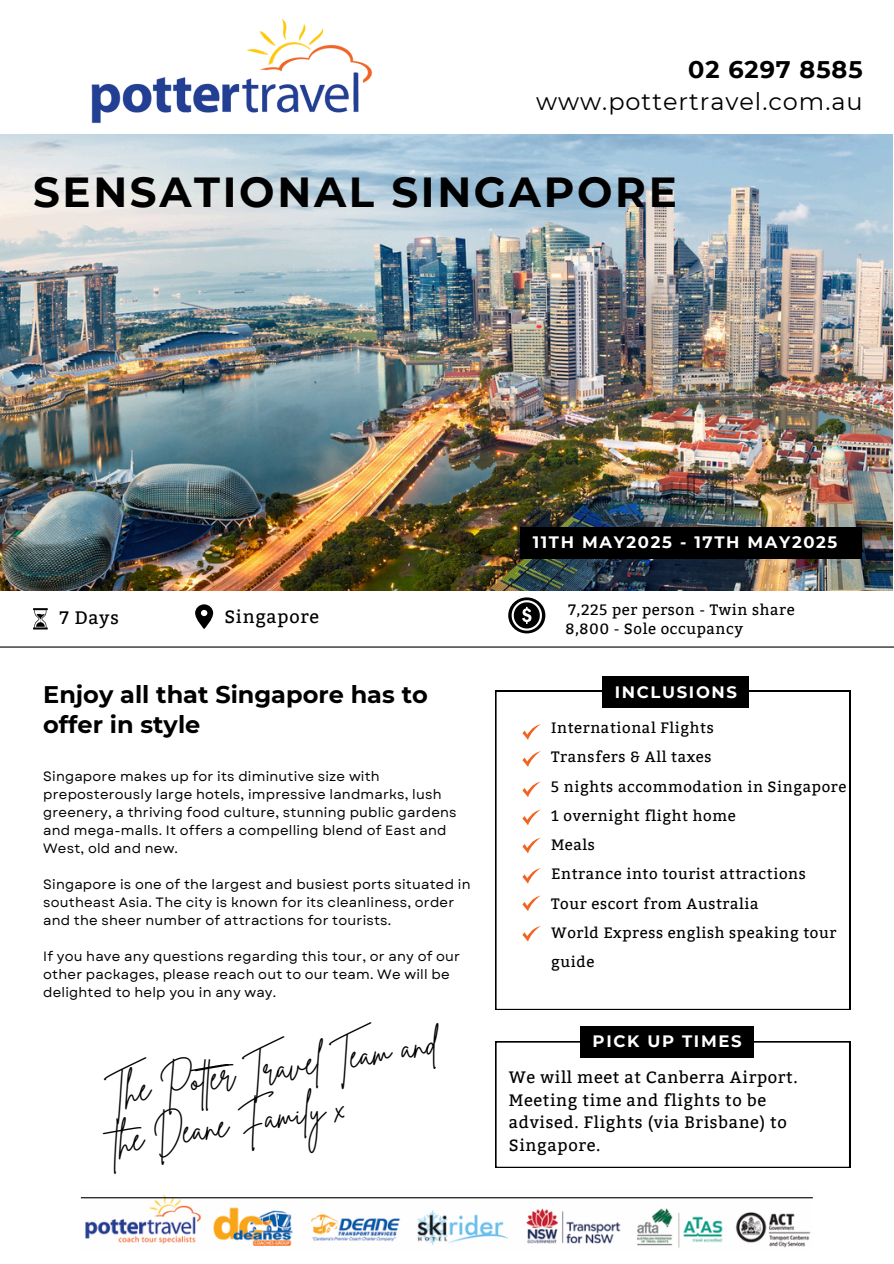
<style>
.page{position:relative;width:894px;height:1264px;background:#fff}
.page>*{position:absolute;margin:0;border:0;box-sizing:border-box;transform-origin:0 0}
.t1{font:700 42px "Montserrat";letter-spacing:.065em;color:#000}
.t2{font:34.65px/48.2px "Brittany Signature";color:#000}
.t3{font:700 24px/29.2px "Montserrat";color:#000}
.t4{font:24px/32.7px "Montserrat";letter-spacing:.04em;color:#000;text-align:right}
.t5{font:18px "Bitter";letter-spacing:.04em;color:#000}
.t6{font:16.5px/22.5px "Bitter";letter-spacing:.04em;color:#000}
.t7{font:700 16.5px "Montserrat";letter-spacing:.1em;color:#fff}
.t8{font:15px/29.2px "Bitter";letter-spacing:.04em;color:#000}
.t9{font:13.5px/18px "Garet";letter-spacing:.015em;color:#000}
.s1{font-weight:700}
</style>
<div class="page">
<img style="left:81px;top:18px;width:304px;height:117px">
<img style="left:81px;top:1194px;width:731px;height:54px">
<hr style="left:81px;top:1197px;width:731px;height:1px;background:#000">
<svg style="left:33px;top:608px;width:15px;height:21px"></svg>
<hr style="left:0;top:646px;width:893px;height:1px;background:#000">
<svg style="left:195px;top:604px;width:18px;height:25px"></svg>
<svg style="left:508px;top:597px;width:37px;height:36px"></svg>
<svg style="left:511px;top:600px;width:31px;height:30px"></svg>
<svg style="left:495px;top:691px;width:354px;height:318px"></svg>
<svg style="left:522px;top:724px;width:18px;height:16px"></svg>
<svg style="left:522px;top:781px;width:18px;height:16px"></svg>
<svg style="left:522px;top:868px;width:18px;height:15px"></svg>
<svg style="left:522px;top:895px;width:18px;height:16px"></svg>
<svg style="left:522px;top:751px;width:18px;height:16px"></svg>
<img style="left:0;top:135px;width:892px;height:455px">
<div style="left:519px;top:527px;width:342px;height:31px;background:#000"></div>
<div style="left:602px;top:676px;width:147px;height:32px;background:#000"></div>
<svg style="left:495px;top:1041px;width:354px;height:126px"></svg>
<div style="left:580px;top:1025px;width:173px;height:32px;background:#000"></div>
<svg style="left:522px;top:925px;width:18px;height:16px"></svg>
<svg style="left:522px;top:837px;width:18px;height:16px"></svg>
<svg style="left:522px;top:809px;width:18px;height:16px"></svg>
<p class="t4" style="left:536px;top:53px;width:328px"><span class="s1">02 6297 8585 </span>www.pottertravel.com.au</p>
<p class="t1" style="left:33px;top:166px;width:645px">SENSATIONAL SINGAPORE</p>
<h5 class="t7" style="left:532px;top:532px;width:306px">11TH MAY2025 - 17TH MAY2025</h5>
<p class="t5" style="left:60px;top:607px;width:60px">7 Days</p>
<p class="t5" style="left:224px;top:606px;width:96px">Singapore</p>
<p class="t8" style="left:568px;top:595px;width:228px">7,225 per person - Twin share</p>
<p class="t8" style="left:565px;top:614px;width:179px">8,800 - Sole occupancy</p>
<p class="t3" style="left:43px;top:680px;width:386px">Enjoy all that Singapore has to offer in style</p>
<h1 class="t9" style="left:43px;top:767px;width:415px">Singapore makes up for its diminutive size with preposterously large hotels, impressive landmarks, lush greenery, a thriving food culture, stunning public gardens and mega-malls. It offers a compelling blend of East and West, old and new.</h1>
<h4 class="t9" style="left:43px;top:875px;width:428px">Singapore is one of the largest and busiest ports situated in southeast Asia. The city is known for its cleanliness, order and the sheer number of attractions for tourists.</h4>
<p class="t9" style="left:43px;top:947px;width:418px">If you have any questions regarding this tour, or any of our other packages, please reach out to our team. We will be delighted to help you in any way.</p>
<p class="t2" style="left:103px;top:1071px;width:336px;rotate:-9deg">The Poter Travel Team and the Deane Family x</p>
<p class="t7" style="left:614px;top:681px;width:124px">INCLUSIONS</p>
<p class="t8" style="left:551px;top:713px;width:164px">International Flights</p>
<h2 class="t8" style="left:551px;top:742px;width:162px">Transfers &amp; All taxes</h2>
<h4 class="t8" style="left:551px;top:771px;width:296px">5 nights accommodation in Singapore</h4>
<p class="t8" style="left:551px;top:801px;width:186px">1 overnight flight home</p>
<p class="t8" style="left:551px;top:830px;width:45px">Meals</p>
<p class="t8" style="left:551px;top:859px;width:256px">Entrance into tourist attractions</p>
<p class="t8" style="left:551px;top:888px;width:209px">Tour escort from Australia</p>
<p class="t8" style="left:551px;top:918px;width:287px">World Express english speaking tour guide</p>
<p class="t7" style="left:592px;top:1031px;width:150px">PICK UP TIMES</p>
<p class="t6" style="left:508px;top:1066px;width:290px">We will meet at Canberra Airport.<br>Meeting time and flights to be advised. Flights (via Brisbane) to<br>Singapore.</p>
</div>
